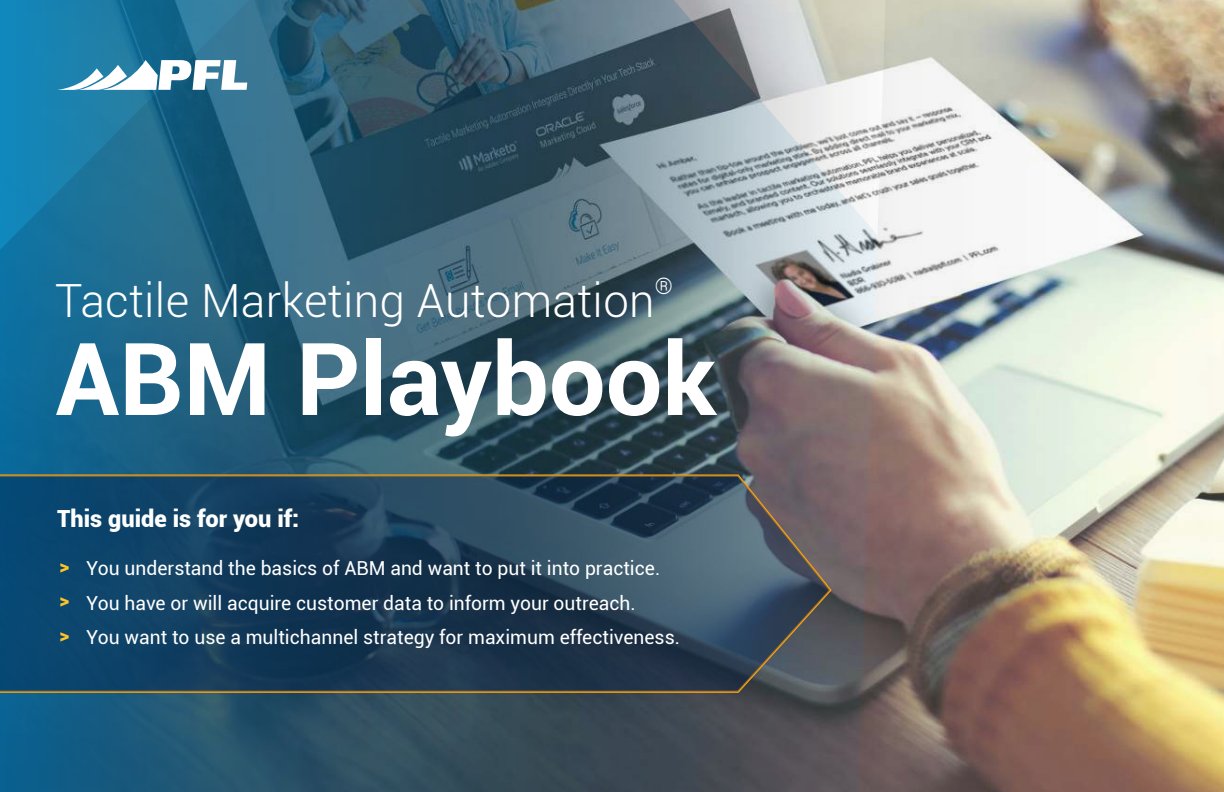
<style>
.page{position:relative;width:1224px;height:792px;background:#fff}
.page>*{position:absolute;margin:0;border:0;box-sizing:border-box;transform-origin:0 0}
.t1{font:700 100.8px "Roboto";color:#fff}
.t2{font:300 45.8px "Roboto";letter-spacing:.005em;color:#fff}
.t3{font:900 23.6px "Roboto";color:#fff}
.t4{font:300 22.6px "Roboto";color:#fff}
.t5{font:19.4px/34.4px "Roboto";color:#fff}
.t6{font:900 19.4px/34.4px "Roboto";color:#fec527;text-align:justify}
</style>
<div class="page">
<img style="left:40px;top:0;width:1184px;height:792px">
<div style="left:0;top:694px;width:40px;height:98px;background:#0b608f"></div>
<img style="left:0;top:0;width:911px;height:691px">
<svg style="left:57px;top:60px;width:190px;height:30px"></svg>
<svg style="left:0;top:473px;width:833px;height:221px;background:#7a6e4a"></svg>
<svg style="left:0;top:476px;width:830px;height:216px;background:#23435c"></svg>
<h2 class="t2" style="left:55px;top:280px;width:601px">Tactile Marketing Automation</h2>
<p class="t4" style="left:655px;top:276px;width:20px">®</p>
<h1 class="t1" style="left:55px;top:337px;width:663px">ABM Playbook</h1>
<p class="t3" style="left:57px;top:509px;width:244px">This guide is for you if:</p>
<p class="t5" style="left:86px;top:553px;width:595px">You understand the basics of ABM and want to put it into practice.<br>You have or will acquire customer data to inform your outreach.<br>You want to use a multichannel strategy for maximum effectiveness.</p>
<p class="t6" style="left:59px;top:551px;width:11px">&gt; &gt; &gt;</p>
</div>
